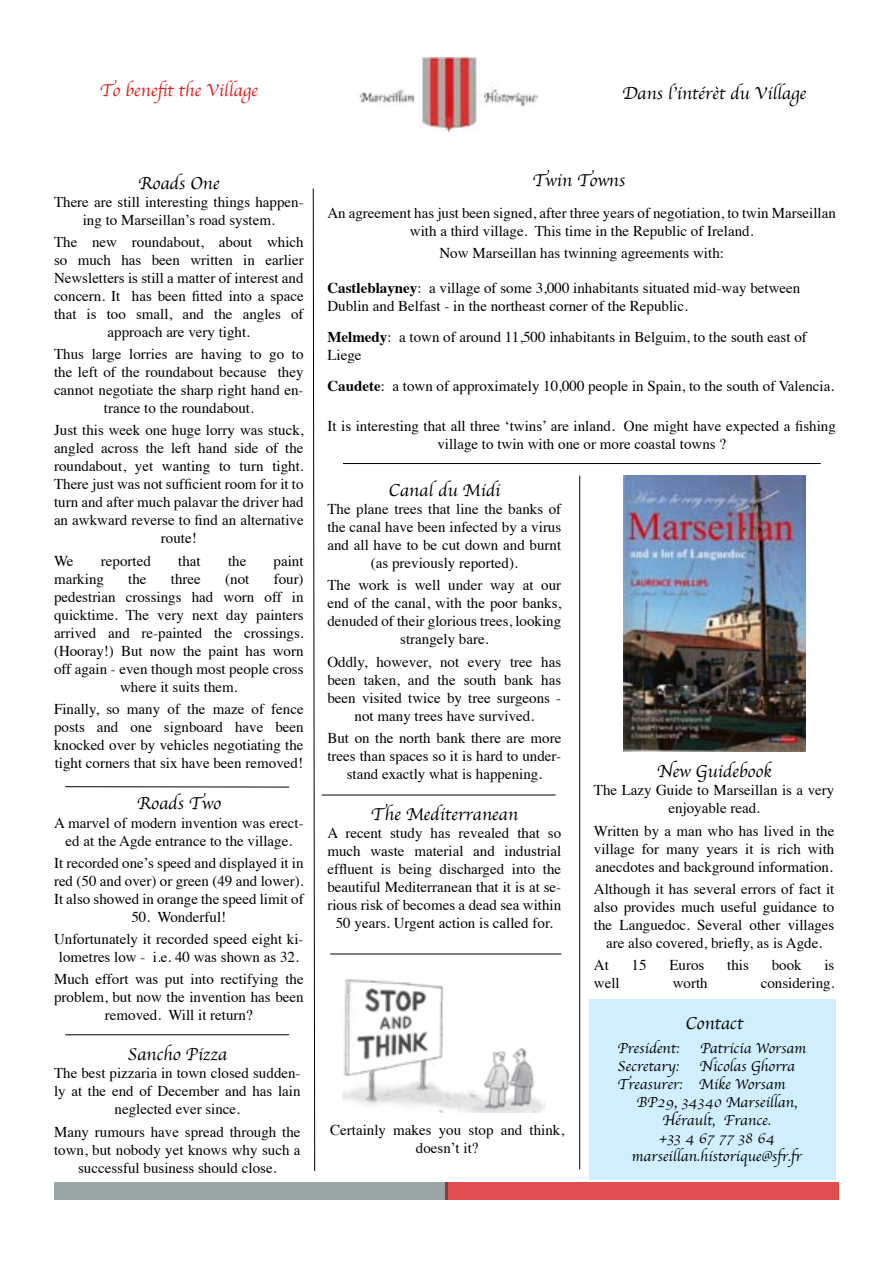
<style>
.page{position:relative;width:893px;height:1263px;background:#fff}
.page>*{position:absolute;margin:0;border:0;box-sizing:border-box;transform-origin:0 0}
.t1{font:18px "Apple Chancery";color:#000}
.t2{font:18px "Apple Chancery";color:#da1f20}
.t3{font:15px/18px "Times";color:#000;text-align:center}
.t4{font:15px "Apple Chancery";color:#000}
.s1{font-weight:700}
</style>
<div class="page">
<div style="left:446px;top:1182px;width:393px;height:17px;background:#e24e4f"></div>
<div style="left:54px;top:1182px;width:393px;height:17px;background:#9aa6a6"></div>
<img style="left:359px;top:58px;width:179px;height:74px">
<div style="left:589px;top:999px;width:247px;height:180px;background:#d1eefc"></div>
<svg style="left:313px;top:188px;width:2px;height:983px"></svg>
<hr style="left:579px;top:476px;width:1px;height:693px;background:#000">
<hr style="left:343px;top:463px;width:478px;height:1px;background:#000">
<hr style="left:65px;top:786px;width:224px;height:1px;background:#000">
<hr style="left:65px;top:1034px;width:224px;height:1px;background:#000">
<img style="left:623px;top:476px;width:182px;height:275px">
<hr style="left:322px;top:795px;width:233px;height:1px;background:#000">
<img style="left:343px;top:979px;width:203px;height:134px">
<hr style="left:330px;top:954px;width:231px;height:1px;background:#000">
<p class="t2" style="left:100px;top:76px;width:159px">To benefit the Village</p>
<p class="t1" style="left:622px;top:79px;width:186px">Dans l’intérèt du Village</p>
<p class="t1" style="left:138px;top:168px;width:83px">Roads One</p>
<p class="t3" style="left:54px;top:191px;width:251px">There are still interesting things happen&shy;ing to Marseillan’s road system.</p>
<p class="t3" style="left:54px;top:232px;width:251px">The new roundabout, about which so much has been written in earlier Newsletters is still a matter of interest and concern. It has been fitted into a space that is too small, and the angles of approach are very tight.</p>
<p class="t3" style="left:54px;top:344px;width:251px">Thus large lorries are having to go to the left of the roundabout because they cannot negotiate the sharp right hand en&shy;trance to the roundabout.</p>
<p class="t3" style="left:54px;top:420px;width:251px">Just this week one huge lorry was stuck, angled across the left hand side of the roundabout, yet wanting to turn tight.<br>There just was not sufficient room for it to turn and after much palavar the driver had an awkward reverse to find an alternative route!</p>
<p class="t3" style="left:54px;top:550px;width:21px">We</p>
<p class="t3" style="left:101px;top:550px;width:51px">reported</p>
<p class="t3" style="left:178px;top:550px;width:24px">that</p>
<p class="t3" style="left:228px;top:550px;width:20px">the</p>
<p class="t3" style="left:274px;top:550px;width:31px">paint</p>
<p class="t3" style="left:54px;top:568px;width:51px">marking</p>
<p class="t3" style="left:128px;top:568px;width:20px">the</p>
<p class="t3" style="left:171px;top:568px;width:31px">three</p>
<p class="t3" style="left:225px;top:568px;width:26px">(not</p>
<p class="t3" style="left:274px;top:568px;width:31px">four)</p>
<p class="t3" style="left:54px;top:586px;width:251px">pedestrian crossings had worn off in</p>
<p class="t3" style="left:54px;top:604px;width:251px">quicktime. The very next day painters</p>
<p class="t3" style="left:54px;top:622px;width:251px">arrived and re-painted the crossings.</p>
<p class="t3" style="left:54px;top:640px;width:251px">(Hooray!) But now the paint has worn</p>
<p class="t3" style="left:54px;top:658px;width:251px">off again - even though most people cross</p>
<p class="t3" style="left:120px;top:676px;width:119px">where it suits them.</p>
<p class="t3" style="left:54px;top:699px;width:251px;text-align:justify">Finally, so many of the maze of fence posts and one signboard have been knocked over by vehicles negotiating the tight corners that six have been removed!</p>
<p class="t1" style="left:137px;top:789px;width:85px">Roads Two</p>
<p class="t3" style="left:54px;top:812px;width:251px">A marvel of modern invention was erect&shy;ed at the Agde entrance to the village.</p>
<p class="t3" style="left:54px;top:852px;width:251px;text-align:justify">It recorded one’s speed and displayed it in red (50 and over) or green (49 and lower).<br>It also showed in orange the speed limit of</p>
<p class="t3" style="left:54px;top:904px;width:251px;line-height:22.2px">50. Wonderful!<br>Unfortunately it recorded speed eight ki-</p>
<p class="t3" style="left:54px;top:944px;width:251px;line-height:22.2px">lometres low - i.e. 40 was shown as 32.<br>Much effort was put into rectifying the</p>
<p class="t3" style="left:54px;top:987px;width:251px">problem, but now the invention has been removed. Will it return?</p>
<p class="t1" style="left:128px;top:1040px;width:101px">Sancho Pizza</p>
<p class="t3" style="left:54px;top:1063px;width:248px">The best pizzaria in town closed sudden&shy;ly at the end of December and has lain neglected ever since.</p>
<p class="t3" style="left:54px;top:1121px;width:248px">Many rumours have spread through the town, but nobody yet knows why such a successful business should close.</p>
<p class="t1" style="left:532px;top:166px;width:94px">Twin Towns</p>
<p class="t3" style="left:327px;top:203px;width:510px">An agreement has just been signed, after three years of negotiation, to twin Marseillan with a third village. This time in the Republic of Ireland.</p>
<p class="t3" style="left:439px;top:243px;width:286px">Now Marseillan has twinning agreements with:</p>
<p class="t3" style="left:327px;top:278px;width:474px;text-align:left"><span class="s1">Castleblayney</span>: a village of some 3,000 inhabitants situated mid-way between<br>Dublin and Belfast - in the northeast corner of the Republic.</p>
<p class="t3" style="left:327px;top:327px;width:481px;text-align:left"><span class="s1">Melmedy</span>: a town of around 11,500 inhabitants in Belguim, to the south east of<br>Liege</p>
<p class="t3" style="left:327px;top:376px;width:508px"><span class="s1">Caudete</span>: a town of approximately 10,000 people in Spain, to the south of Valencia.</p>
<p class="t3" style="left:327px;top:416px;width:510px">It is interesting that all three ‘twins’ are inland. One might have expected a fishing village to twin with one or more coastal towns ?</p>
<p class="t1" style="left:388px;top:476px;width:113px">Canal du Midi</p>
<p class="t3" style="left:327px;top:499px;width:235px">The plane trees that line the banks of the canal have been infected by a virus and all have to be cut down and burnt (as previously reported).</p>
<p class="t3" style="left:327px;top:575px;width:235px">The work is well under way at our end of the canal, with the poor banks, denuded of their glorious trees, looking strangely bare.</p>
<p class="t3" style="left:327px;top:651px;width:235px">Oddly, however, not every tree has been taken, and the south bank has been visited twice by tree surgeons - not many trees have survived.</p>
<p class="t3" style="left:327px;top:728px;width:235px">But on the north bank there are more trees than spaces so it is hard to under&shy;stand exactly what is happening.</p>
<p class="t1" style="left:371px;top:799px;width:149px">The Mediterranean</p>
<p class="t3" style="left:327px;top:822px;width:235px">A recent study has revealed that so much waste material and industrial effluent is being discharged into the beautiful Mediterranean that it is at se&shy;rious risk of becomes a dead sea within 50 years. Urgent action is called for.</p>
<p class="t3" style="left:330px;top:1119px;width:235px">Certainly makes you stop and think, doesn’t it?</p>
<p class="t1" style="left:657px;top:757px;width:116px">New Guidebook</p>
<p class="t3" style="left:594px;top:780px;width:242px">The Lazy Guide to Marseillan is a very enjoyable read.</p>
<p class="t3" style="left:594px;top:820px;width:242px;text-align:justify">Written by a man who has lived in the village for many years it is rich with anecdotes and background information.</p>
<p class="t3" style="left:594px;top:878px;width:242px">Although it has several errors of fact it also provides much useful guidance to the Languedoc. Several other villages are also covered, briefly, as is Agde.</p>
<p class="t3" style="left:594px;top:955px;width:17px">At</p>
<p class="t3" style="left:632px;top:955px;width:16px">15</p>
<p class="t3" style="left:669px;top:955px;width:36px">Euros</p>
<p class="t3" style="left:727px;top:955px;width:23px">this</p>
<p class="t3" style="left:772px;top:955px;width:31px">book</p>
<p class="t3" style="left:824px;top:955px;width:12px">is</p>
<p class="t3" style="left:594px;top:973px;width:27px">well</p>
<p class="t3" style="left:673px;top:973px;width:36px">worth</p>
<p class="t3" style="left:761px;top:973px;width:75px">considering.</p>
<p class="t1" style="left:685px;top:1009px;width:59px">Contact</p>
<p class="t4" style="left:618px;top:1036px;width:63px">President:</p>
<p class="t4" style="left:700px;top:1036px;width:108px">Patricia Worsam</p>
<p class="t4" style="left:618px;top:1054px;width:63px">Secretary:</p>
<p class="t4" style="left:700px;top:1054px;width:97px">Nicolas Ghorra</p>
<p class="t4" style="left:618px;top:1072px;width:169px">Treasurer: Mike Worsam</p>
<p class="t4" style="left:636px;top:1090px;width:162px">BP29, 34340 Marseillan,</p>
<p class="t4" style="left:663px;top:1108px;width:110px">Hérault, France.</p>
<p class="t4" style="left:659px;top:1126px;width:118px">+33 4 67 77 38 64</p>
<p class="t4" style="left:632px;top:1144px;width:172px">marseillan.historique@sfr.fr</p>
</div>
